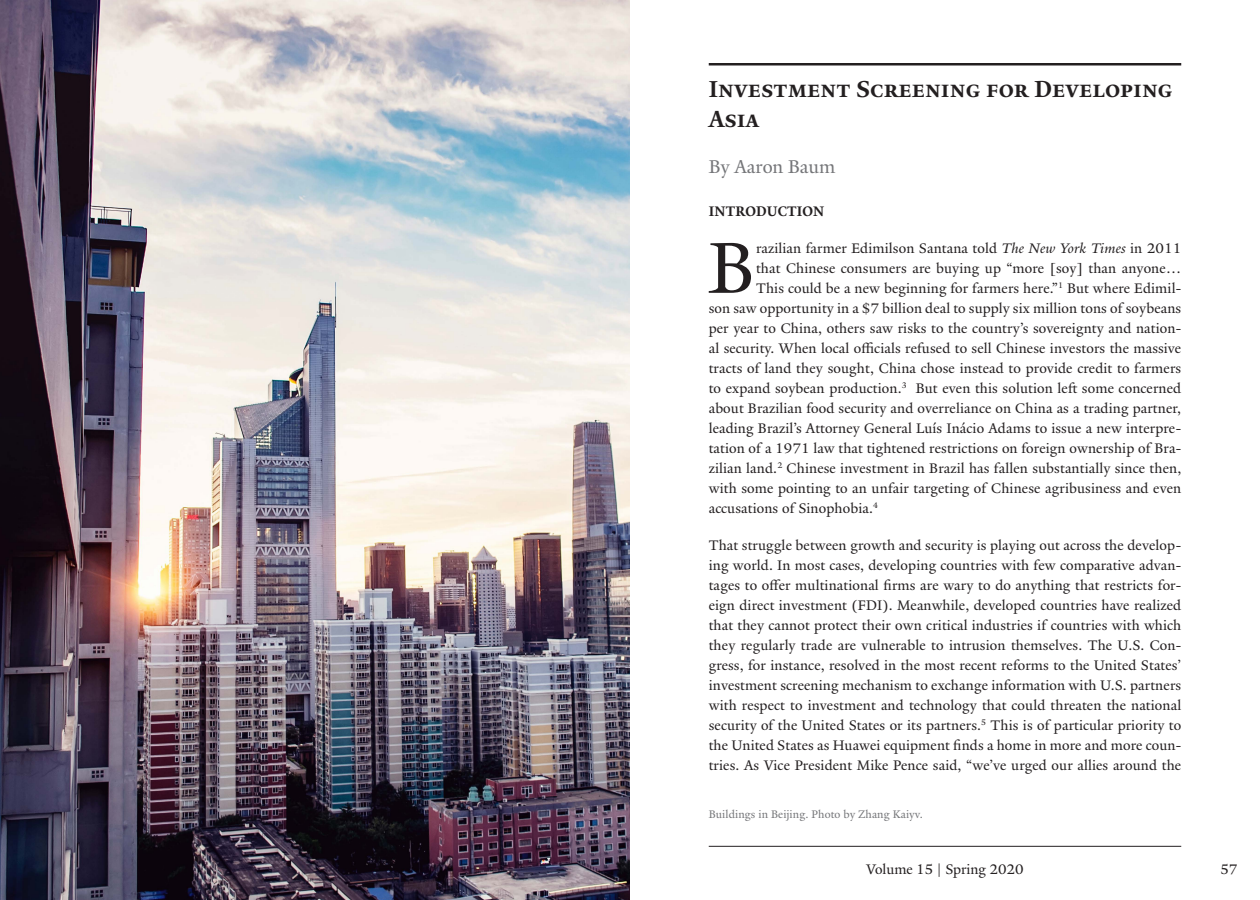
<style>
.page{position:relative;width:1260px;height:900px;background:#fff}
.page>*{position:absolute;margin:0;border:0;box-sizing:border-box;transform-origin:0 0}
.YJIA_First_Paragraph{font:78px "Yale New";color:#231f20}
.YJIA_Chapter_Title{font:700 25px/30px "Yale New";color:#231f20}
.YJIA_Author_Name{font:20px "Yale New";color:#757679}
.YJIA_First_Paragraph-2{font:15px "Yale New";letter-spacing:.01em;color:#231f20}
.YJIA_Body_Text{font:15px/20px "Yale New";letter-spacing:.01em;color:#231f20;text-align:justify}
.YJIA_In-Text_Subhead{font:700 15px "Yale New";letter-spacing:.01em;color:#231f20}
.YJIA_Photo_Captions{font:11.88px "Yale New";letter-spacing:.01em;color:#757679}
.s1{font-style:italic}
</style>
<div class="page">
<hr style="left:709px;top:846px;width:472px;height:1px;background:#231f20">
<img style="left:0;top:0;width:630px;height:900px">
<hr style="left:709px;top:63px;width:472px;height:3px;background:#231f20">
<p class="YJIA_Chapter_Title" style="left:709px;top:74px;width:466px">Investment Screening for Developing<br>Asia</p>
<p class="YJIA_Author_Name" style="left:709px;top:155px;width:128px">By Aaron Baum</p>
<p class="YJIA_In-Text_Subhead" style="left:709px;top:202px;width:117px">INTRODUCTION</p>
<p class="YJIA_First_Paragraph" style="left:709px;top:221px;width:48px">B</p>
<p class="YJIA_First_Paragraph-2" style="left:756px;top:239px;width:427px">razilian farmer Edimilson Santana told <span class="s1">The New York Times</span> in 2011</p>
<p class="YJIA_First_Paragraph-2" style="left:756px;top:259px;width:427px">that Chinese consumers are buying up “more [soy] than anyone…</p>
<p class="YJIA_First_Paragraph-2" style="left:756px;top:279px;width:427px">This could be a new beginning for farmers here.”<sup>1</sup> But where Edimil-</p>
<p class="YJIA_First_Paragraph-2" style="left:709px;top:299px;width:474px">son saw opportunity in a $7 billion deal to supply six million tons of soybeans</p>
<p class="YJIA_First_Paragraph-2" style="left:709px;top:319px;width:474px">per year to China, others saw risks to the country’s sovereignty and nation-</p>
<p class="YJIA_First_Paragraph-2" style="left:709px;top:339px;width:474px">al security. When local officials refused to sell Chinese investors the massive</p>
<p class="YJIA_First_Paragraph-2" style="left:709px;top:359px;width:474px">tracts of land they sought, China chose instead to provide credit to farmers</p>
<p class="YJIA_First_Paragraph-2" style="left:709px;top:379px;width:474px">to expand soybean production.<sup>3</sup> But even this solution left some concerned</p>
<p class="YJIA_First_Paragraph-2" style="left:709px;top:399px;width:474px">about Brazilian food security and overreliance on China as a trading partner,</p>
<p class="YJIA_First_Paragraph-2" style="left:709px;top:419px;width:474px">leading Brazil’s Attorney General Luís Inácio Adams to issue a new interpre-</p>
<p class="YJIA_First_Paragraph-2" style="left:709px;top:439px;width:474px">tation of a 1971 law that tightened restrictions on foreign ownership of Bra-</p>
<p class="YJIA_First_Paragraph-2" style="left:709px;top:459px;width:474px">zilian land.<sup>2</sup> Chinese investment in Brazil has fallen substantially since then,</p>
<p class="YJIA_First_Paragraph-2" style="left:709px;top:479px;width:474px">with some pointing to an unfair targeting of Chinese agribusiness and even</p>
<p class="YJIA_First_Paragraph-2" style="left:709px;top:499px;width:171px">accusations of Sinophobia.<sup>4</sup></p>
<p class="YJIA_Body_Text" style="left:709px;top:535px;width:474px">That struggle between growth and security is playing out across the develop&shy;ing world. In most cases, developing countries with few comparative advan&shy;tages to offer multinational firms are wary to do anything that restricts for&shy;eign direct investment (FDI). Meanwhile, developed countries have realized that they cannot protect their own critical industries if countries with which they regularly trade are vulnerable to intrusion themselves. The U.S. Con&shy;gress, for instance, resolved in the most recent reforms to the United States’ investment screening mechanism to exchange information with U.S. partners with respect to investment and technology that could threaten the national security of the United States or its partners.<sup>5</sup> This is of particular priority to the United States as Huawei equipment finds a home in more and more coun&shy;tries. As Vice President Mike Pence said, “we’ve urged our allies around the</p>
<p class="YJIA_Photo_Captions" style="left:709px;top:807px;width:216px">Buildings in Beijing. Photo by Zhang Kaiyv.</p>
<p class="YJIA_Body_Text" style="left:866px;top:860px;width:159px">Volume 15 | Spring 2020</p>
<p class="YJIA_Body_Text" style="left:1220px;top:860px;width:18px">57</p>
</div>
